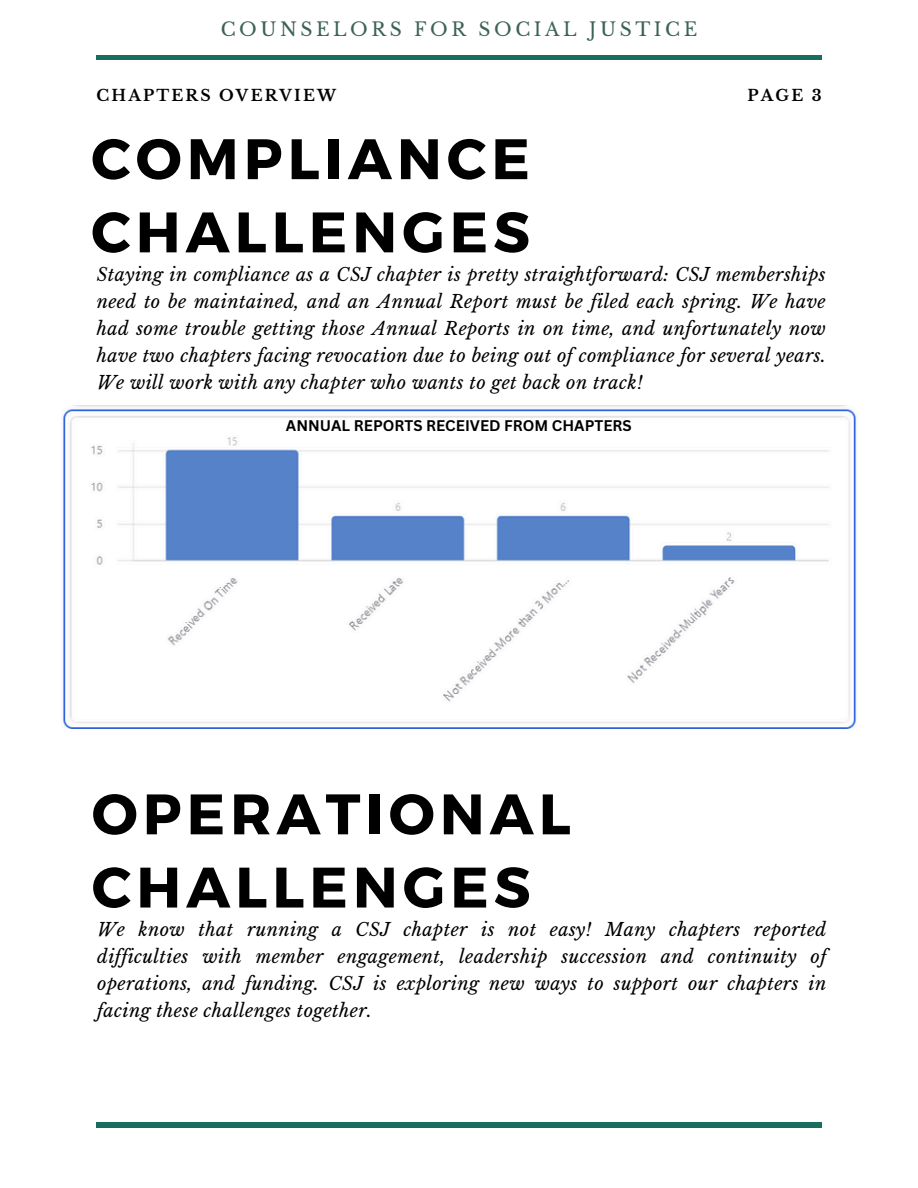
<style>
.page{position:relative;width:918px;height:1188px;background:#fff}
.page>*{position:absolute;margin:0;border:0;box-sizing:border-box;transform-origin:0 0}
.t1{font:700 57px/73.2px "Montserrat";letter-spacing:.09em;color:#000}
.t2{font:18.75px "Libre Baskerville";letter-spacing:.19em;color:#3c6255}
.t3{font:italic 18px/27px "Libre Baskerville";letter-spacing:.02em;color:#000;text-align:justify}
.t4{font:700 15.6px "Libre Baskerville";letter-spacing:.14em;color:#000}
.t5{font:700 15px "Canva Sans";color:#000}
</style>
<div class="page">
<hr style="left:97px;top:1123px;width:725px;height:4px;background:#186d61">
<div style="left:96px;top:55px;width:725px;height:5px;background:#186d61"></div>
<img style="left:62px;top:405px;width:795px;height:323px">
<h3 class="t2" style="left:221px;top:18px;width:478px">COUNSELORS FOR SOCIAL JUSTICE</h3>
<p class="t4" style="left:96px;top:86px;width:241px">CHAPTERS OVERVIEW</p>
<p class="t4" style="left:748px;top:86px;width:76px">PAGE 3</p>
<h2 class="t1" style="left:91px;top:119px;width:440px">COMPLIANCE<br>CHALLENGES</h2>
<p class="t3" style="left:97px;top:261px;width:731px">Staying in compliance as a CSJ chapter is pretty straightforward: CSJ memberships need to be maintained, and an Annual Report must be filed each spring. We have had some trouble getting those Annual Reports in on time, and unfortunately now have two chapters facing revocation due to being out of compliance for several years.<br>We will work with any chapter who wants to get back on track!</p>
<h1 class="t5" style="left:286px;top:415px;width:347px">ANNUAL REPORTS RECEIVED FROM CHAPTERS</h1>
<p class="t1" style="left:92px;top:775px;width:480px">OPERATIONAL<br>CHALLENGES</p>
<p class="t3" style="left:97px;top:916px;width:731px">We know that running a CSJ chapter is not easy! Many chapters reported dif iculties with member engagement, leadership succession and continuity of operations, and funding. CSJ is exploring new ways to support our chapters in facing these challenges together.</p>
</div>
